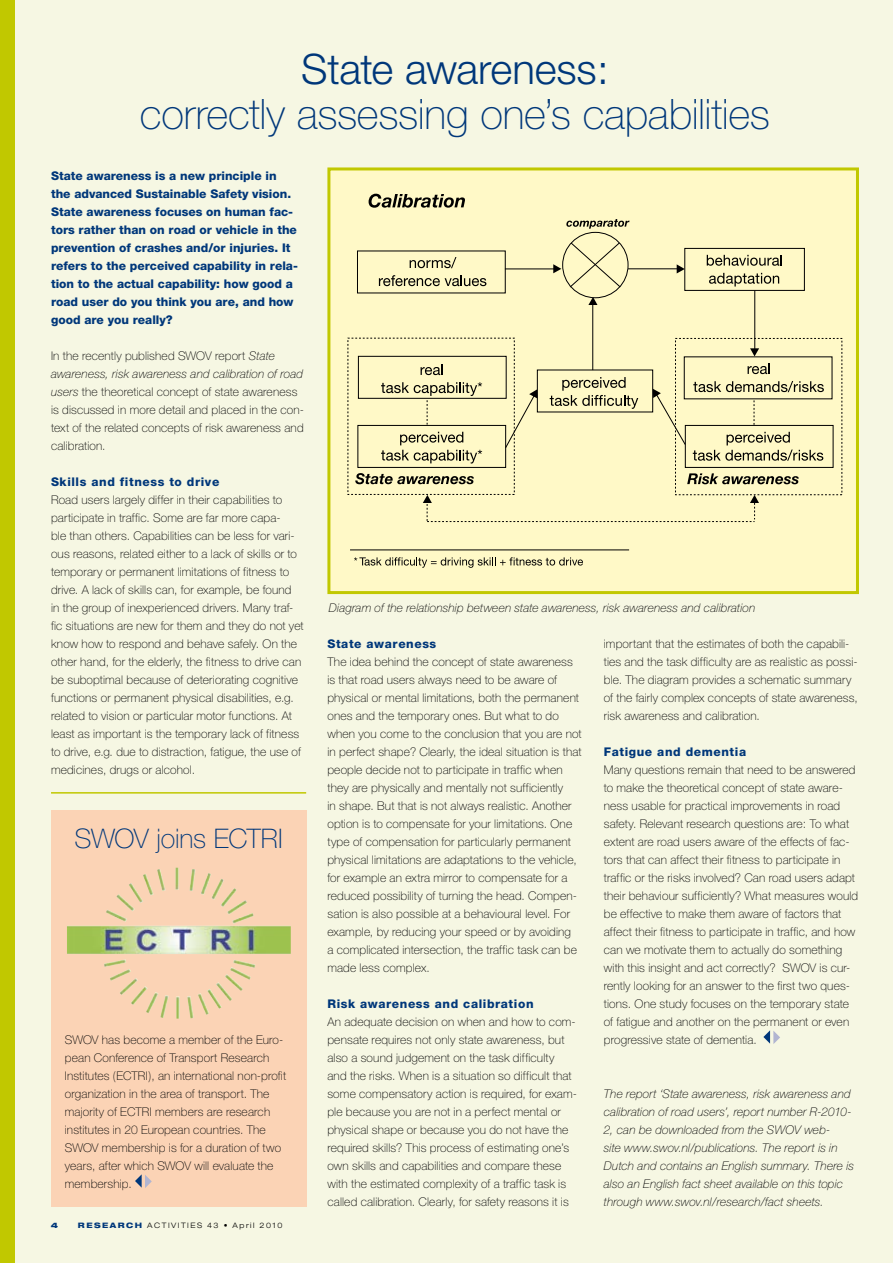
<style>
.page{position:relative;width:893px;height:1263px;background:#f6f7e3}
.page>*{position:absolute;margin:0;border:0;box-sizing:border-box;transform-origin:0 0}
.t1{font:100 42px "Helvetica Neue CE";letter-spacing:-.01em;color:#00377a}
.t2{font:300 42px "Helvetica Neue CE";letter-spacing:-.01em;color:#00377a}
.t3{font:100 27px "Helvetica Neue CE";letter-spacing:-.01em;color:#00377a}
.t4{font:100 12px/18px "Helvetica Neue CE";letter-spacing:.015em;color:#000}
.t5{font:italic 100 12px/18px "Helvetica Neue CE";letter-spacing:.01em;color:#000}
.t6{font:800 12px/18px "Helvetica Neue CE";color:#00377a}
.t7{font:800 12px "Helvetica Neue CE";letter-spacing:.05em;color:#00377a}
.t8{font:300 expanded 7.5px "Helvetica Neue";letter-spacing:.2em;color:#000}
.t9{font:900 expanded 7.5px "Helvetica Neue";color:#00377a}
.s1{font-style:italic}
.s2{font-weight:800;color:#00377a}
</style>
<div class="page">
<div style="left:0;top:0;width:15px;height:1263px;background:#c1c800"></div>
<svg style="left:763px;top:1030px;width:17px;height:14px"></svg>
<div style="left:329px;top:169px;width:528px;height:423px;background:#fff9c7"></div>
<svg style="left:410px;top:257px;width:46px;height:11px"></svg>
<svg style="left:379px;top:275px;width:107px;height:11px"></svg>
<svg style="left:421px;top:364px;width:22px;height:11px"></svg>
<svg style="left:381px;top:432px;width:101px;height:31px"></svg>
<svg style="left:550px;top:377px;width:88px;height:32px"></svg>
<svg style="left:748px;top:363px;width:22px;height:11px"></svg>
<svg style="left:693px;top:381px;width:131px;height:11px"></svg>
<svg style="left:693px;top:432px;width:130px;height:29px"></svg>
<svg style="left:707px;top:255px;width:75px;height:11px"></svg>
<svg style="left:709px;top:273px;width:70px;height:13px"></svg>
<svg style="left:355px;top:473px;width:119px;height:11px"></svg>
<svg style="left:687px;top:473px;width:112px;height:11px"></svg>
<svg style="left:566px;top:219px;width:63px;height:10px"></svg>
<svg style="left:369px;top:194px;width:96px;height:14px"></svg>
<svg style="left:354px;top:557px;width:229px;height:11px"></svg>
<div style="left:358px;top:356px;width:149px;height:43px;border:1px solid #000"></div>
<div style="left:357px;top:425px;width:149px;height:43px;border:1px solid #000"></div>
<div style="left:685px;top:425px;width:148px;height:43px;border:1px solid #000"></div>
<div style="left:684px;top:248px;width:121px;height:43px;border:1px solid #000"></div>
<hr style="left:350px;top:549px;width:279px;height:1px;background:#000">
<svg style="left:381px;top:382px;width:101px;height:43px"></svg>
<svg style="left:754px;top:399px;width:1px;height:26px"></svg>
<div style="left:562px;top:232px;width:66px;height:66px;border:1px solid #000;border-radius:50%"></div>
<svg style="left:569px;top:242px;width:53px;height:46px"></svg>
<svg style="left:588px;top:297px;width:9px;height:8px"></svg>
<hr style="left:592px;top:303px;width:1px;height:67px;background:#000">
<svg style="left:423px;top:495px;width:336px;height:27px"></svg>
<svg style="left:677px;top:264px;width:8px;height:9px"></svg>
<svg style="left:553px;top:264px;width:8px;height:9px"></svg>
<svg style="left:750px;top:348px;width:9px;height:8px"></svg>
<svg style="left:653px;top:389px;width:33px;height:57px"></svg>
<svg style="left:504px;top:389px;width:33px;height:60px"></svg>
<hr style="left:754px;top:291px;width:1px;height:60px;background:#000">
<hr style="left:505px;top:268px;width:50px;height:1px;background:#000">
<hr style="left:628px;top:268px;width:49px;height:1px;background:#000">
<div style="left:327px;top:167px;width:532px;height:427px;border:3px solid #c1c800"></div>
<hr style="left:51px;top:792px;width:255px;height:2px;background:#c1c800">
<div style="left:51px;top:810px;width:255px;height:396px;background:#fbd3b5"></div>
<svg style="left:135px;top:1174px;width:17px;height:14px"></svg>
<img style="left:106px;top:868px;width:148px;height:56px">
<h1 class="t2" style="left:301px;top:44px;width:309px">State awareness:</h1>
<h1 class="t1" style="left:140px;top:90px;width:632px">correctly assessing one’s capabilities</h1>
<p class="t6" style="left:51px;top:167px;width:248px">State awareness is a new principle in the advanced Sustainable Safety vision.<br>State awareness focuses on human fac&shy;tors rather than on road or vehicle in the prevention of crashes and/or injuries. It refers to the perceived capability in rela&shy;tion to the actual capability: how good a road user do you think you are, and how good are you really?</p>
<p class="t4" style="left:51px;top:347px;width:254px">In the recently published SWOV report <span class="s1">State awareness, risk awareness and calibration of road users</span> the theoretical concept of state awareness is discussed in more detail and placed in the con&shy;text of the related concepts of risk awareness and calibration.</p>
<p class="t7" style="left:51px;top:474px;width:170px">Skills and fitness to drive</p>
<p class="t4" style="left:51px;top:491px;width:254px">Road users largely differ in their capabilities to participate in traffic. Some are far more capa-<br>ble than others. Capabilities can be less for vari&shy;ous reasons, related either to a lack of skills or to temporary or permanent limitations of fitness to drive. A lack of skills can, for example, be found<br>in the group of inexperienced drivers. Many traf&shy;fic situations are new for them and they do not yet know how to respond and behave safely. On the other hand, for the elderly, the fitness to drive can be suboptimal because of deteriorating cognitive functions or permanent physical disabilities, e.g. related to vision or particular motor functions. At least as important is the temporary lack of fitness to drive, e.g. due to distraction, fatigue, the use of medicines, drugs or alcohol.</p>
<p class="t5" style="left:329px;top:599px;width:428px">Diagram of the relationship between state awareness, risk awareness and calibration</p>
<p class="t7" style="left:327px;top:636px;width:110px">State awareness</p>
<p class="t4" style="left:327px;top:653px;width:256px">The idea behind the concept of state awareness is that road users always need to be aware of physical or mental limitations, both the permanent ones and the temporary ones. But what to do when you come to the conclusion that you are not in perfect shape? Clearly, the ideal situation is that people decide not to participate in traffic when they are physically and mentally not sufficiently<br>in shape. But that is not always realistic. Another option is to compensate for your limitations. One type of compensation for particularly permanent physical limitations are adaptations to the vehicle, for example an extra mirror to compensate for a reduced possibility of turning the head. Compen&shy;sation is also possible at a behavioural level. For example, by reducing your speed or by avoiding<br>a complicated intersection, the traffic task can be made less complex.</p>
<p class="t7" style="left:327px;top:996px;width:208px">Risk awareness and calibration</p>
<p class="t4" style="left:327px;top:1013px;width:251px">An adequate decision on when and how to com&shy;pensate requires not only state awareness, but also a sound judgement on the task difficulty<br>and the risks. When is a situation so difficult that some compensatory action is required, for exam&shy;ple because you are not in a perfect mental or physical shape or because you do not have the required skills? This process of estimating one’s own skills and capabilities and compare these with the estimated complexity of a traffic task is called calibration. Clearly, for safety reasons it is</p>
<p class="t4" style="left:604px;top:635px;width:255px">important that the estimates of both the capabili&shy;ties and the task difficulty are as realistic as possi&shy;ble. The diagram provides a schematic summary of the fairly complex concepts of state awareness, risk awareness and calibration.</p>
<p class="t7" style="left:604px;top:744px;width:144px">Fatigue and dementia</p>
<p class="t4" style="left:604px;top:761px;width:256px">Many questions remain that need to be answered to make the theoretical concept of state aware&shy;ness usable for practical improvements in road safety. Relevant research questions are: To what extent are road users aware of the effects of fac&shy;tors that can affect their fitness to participate in traffic or the risks involved? Can road users adapt their behaviour sufficiently? What measures would be effective to make them aware of factors that affect their fitness to participate in traffic, and how can we motivate them to actually do something with this insight and act correctly? SWOV is cur&shy;rently looking for an answer to the first two ques&shy;tions. One study focuses on the temporary state of fatigue and another on the permanent or even progressive state of dementia.</p>
<h2 class="t3" style="left:75px;top:823px;width:209px">SWOV joins ECTRI</h2>
<p class="t4" style="left:65px;top:1031px;width:223px">SWOV has become a member of the Euro&shy;pean Conference of Transport Research Institutes (ECTRI), an international non-profit organization in the area of transport. The majority of ECTRI members are research institutes in 20 European countries. The SWOV membership is for a duration of two years, after which SWOV will evaluate the membership.</p>
<p class="t5" style="left:604px;top:1085px;width:252px">The report ‘State awareness, risk awareness and calibration of road users’, report number R-2010- 2, can be downloaded from the SWOV web-<br>site www.swov.nl/publications. The report is in Dutch and contains an English summary. There is also an English fact sheet available on this topic through www.swov.nl/research/fact sheets.</p>
<p class="t9" style="left:51px;top:1220px;width:9px">4</p>
<p class="t8" style="left:78px;top:1221px;width:206px"><span class="s2">RESEARCH</span> ACTIVITIES 43 • April 2010</p>
</div>
